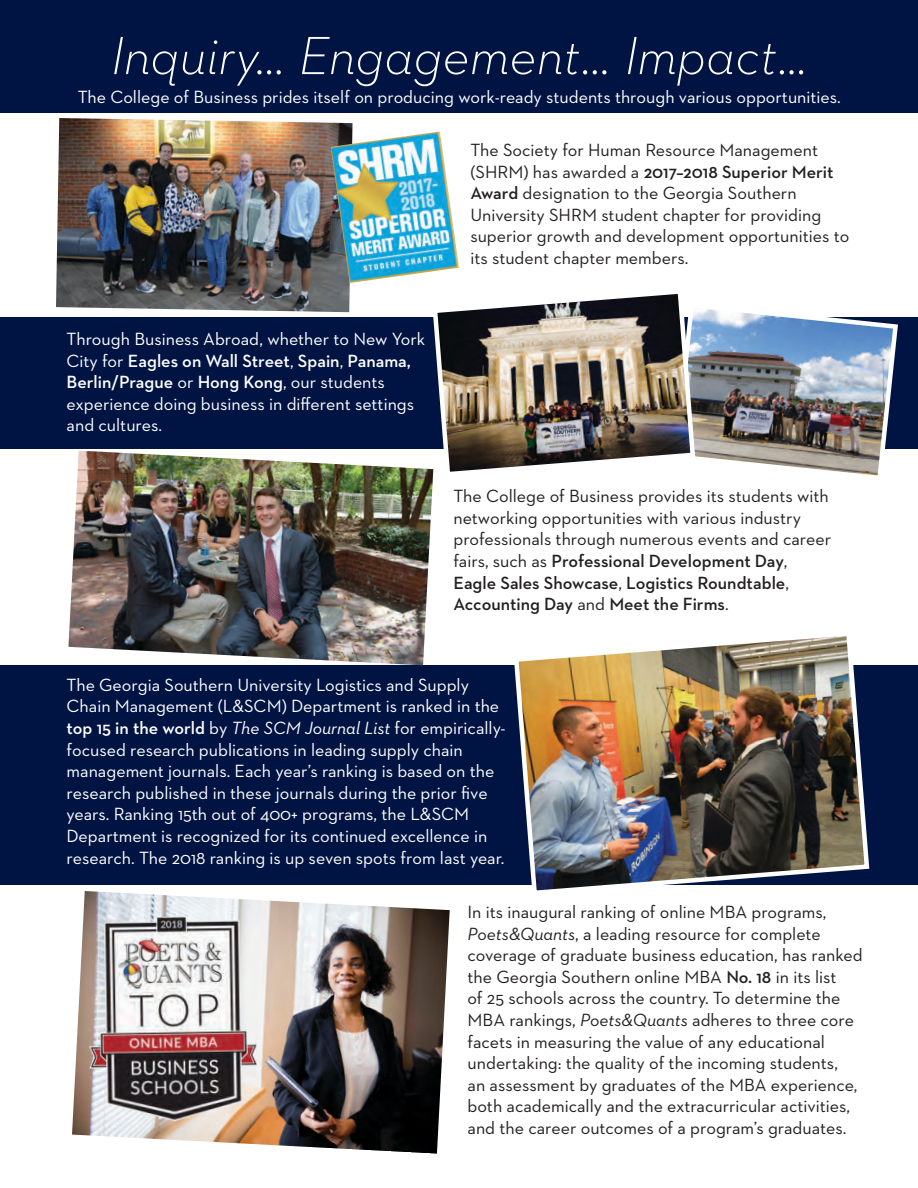
<style>
.page{position:relative;width:918px;height:1188px;background:#fff}
.page>*{position:absolute;margin:0;border:0;box-sizing:border-box;transform-origin:0 0}
.t1{font:italic 300 54.6px "Neutraface 2 Text";color:#fff}
.t2{font:18px/21.6px "Neutraface 2 Text";color:#231f20}
.t3{font:18px/21.6px "Neutraface 2 Text";color:#fff}
.s1{font-weight:600}
.s2{font-style:italic}
</style>
<div class="page">
<div style="left:0;top:0;width:918px;height:112px;background:#001444"></div>
<div style="left:0;top:317px;width:918px;height:132px;background:#001444"></div>
<div style="left:0;top:666px;width:918px;height:219px;background:#001444"></div>
<img style="left:56px;top:118px;width:297px;height:194px">
<img style="left:331px;top:131px;width:128px;height:152px">
<img style="left:511px;top:636px;width:361px;height:255px">
<img style="left:68px;top:451px;width:365px;height:214px">
<img style="left:698px;top:309px;width:200px;height:167px">
<img style="left:430px;top:294px;width:268px;height:185px">
<img style="left:72px;top:891px;width:378px;height:263px">
<img style="left:79px;top:899px;width:190px;height:231px">
<p class="t1" style="left:110px;top:21px;width:699px">Inquiry... Engagement... Impact...</p>
<p class="t3" style="left:78px;top:86px;width:765px">The College of Business prides itself on producing work-ready students through various opportunities.</p>
<p class="t3" style="left:67px;top:328px;width:360px">Through Business Abroad, whether to New York City for <span class="s1">Eagles on Wall Street</span>, <span class="s1">Spain</span>, <span class="s1">Panama, Berlin/Prague</span> or <span class="s1">Hong Kong</span>, our students experience doing business in different settings and cultures.</p>
<p class="t2" style="left:470px;top:139px;width:380px">The Society for Human Resource Management (SHRM) has awarded a <span class="s1">2017–2018 Superior Merit Award</span> designation to the Georgia Southern University SHRM student chapter for providing superior growth and development opportunities to its student chapter members.</p>
<p class="t2" style="left:453px;top:485px;width:379px">The College of Business provides its students with networking opportunities with various industry professionals through numerous events and career fairs, such as <span class="s1">Professional Development Day</span>, <span class="s1">Eagle Sales Showcase</span>, <span class="s1">Logistics Roundtable</span>, <span class="s1">Accounting Day</span> and <span class="s1">Meet the Firms</span>.</p>
<p class="t3" style="left:67px;top:674px;width:441px">The Georgia Southern University Logistics and Supply Chain Management (L&amp;SCM) Department is ranked in the <span class="s1">top 15 in the world</span> by <span class="s2">The SCM Journal List</span> for empirically&shy;focused research publications in leading supply chain management journals. Each year’s ranking is based on the research published in these journals during the prior five years. Ranking 15th out of 400+ programs, the L&amp;SCM Department is recognized for its continued excellence in research. The 2018 ranking is up seven spots from last year.</p>
<p class="t2" style="left:468px;top:901px;width:397px">In its inaugural ranking of online MBA programs, <span class="s2">Poets&amp;Quants</span>, a leading resource for complete coverage of graduate business education, has ranked the Georgia Southern online MBA <span class="s1">No. 18</span> in its list<br>of 25 schools across the country. To determine the MBA rankings, <span class="s2">Poets&amp;Quants</span> adheres to three core facets in measuring the value of any educational undertaking: the quality of the incoming students,<br>an assessment by graduates of the MBA experience, both academically and the extracurricular activities, and the career outcomes of a program’s graduates.</p>
</div>
